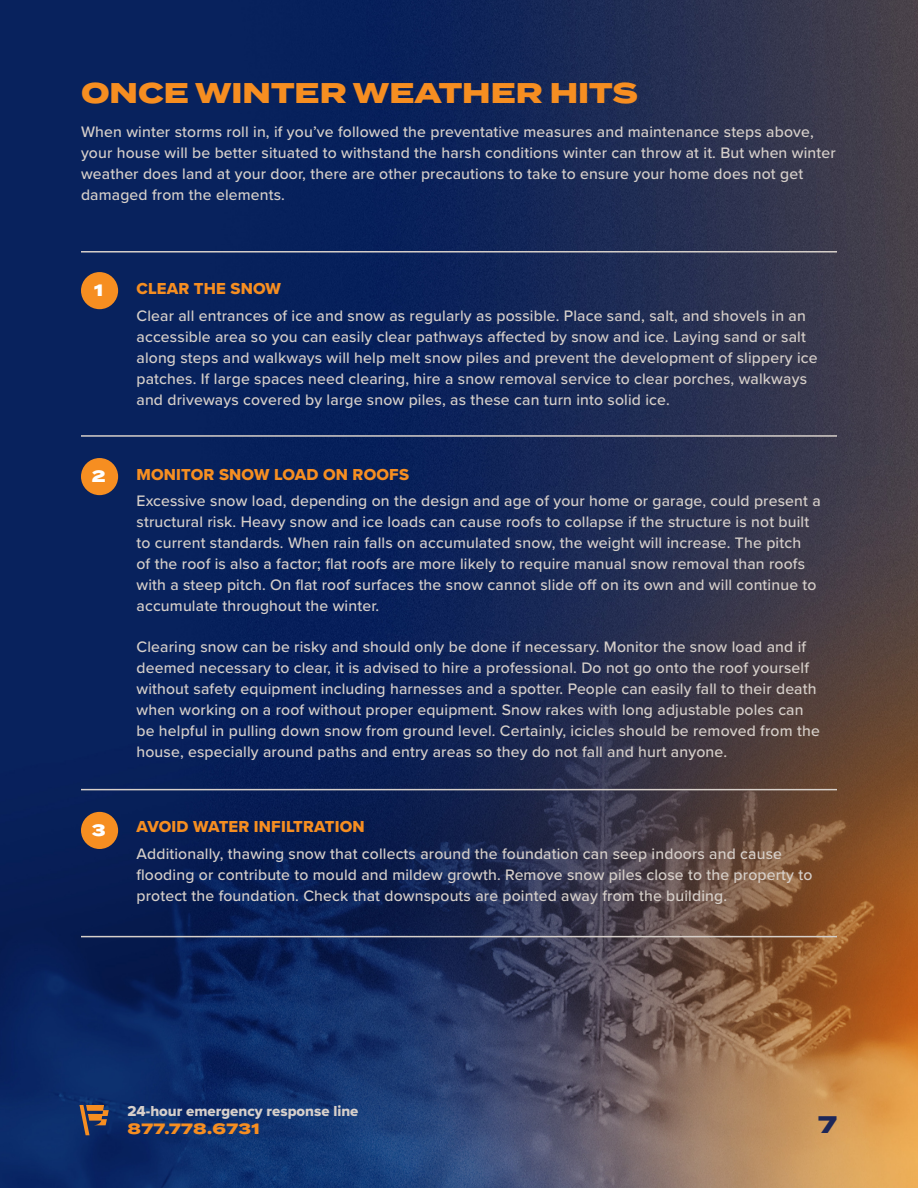
<style>
.page{position:relative;width:918px;height:1188px;background:#fff}
.page>*{position:absolute;margin:0;border:0;box-sizing:border-box;transform-origin:0 0}
.t1{font:800 28.5px "Termina";color:#f68e21}
.t2{font:800 24px "Termina";color:#1d2758}
.t3{font:16.5px "Proxima Nova Extrabld";letter-spacing:.01em;color:#f68e21}
.t4{font:800 16.5px "Termina";color:#fff}
.t5{font:500 15.75px/21px "Proxima Nova";letter-spacing:.01em;color:#d7d0ca}
.t6{font:15px "Proxima Nova Extrabld";color:#d7d0ca}
.t7{font:800 15px "Termina";letter-spacing:.02em;color:#f68e21}
</style>
<div class="page">
<img style="left:0;top:0;width:918px;height:1188px">
<svg style="left:80px;top:1105px;width:29px;height:30px"></svg>
<hr style="left:81px;top:251px;width:756px;height:2px;background:#d7d0ca">
<div style="left:81px;top:272px;width:37px;height:37px;background:#f68e21;border-radius:50%"></div>
<div style="left:81px;top:458px;width:37px;height:37px;background:#f68e21;border-radius:50%"></div>
<div style="left:81px;top:812px;width:37px;height:37px;background:#f68e21;border-radius:50%"></div>
<hr style="left:81px;top:435px;width:756px;height:2px;background:#d7d0ca">
<hr style="left:81px;top:936px;width:756px;height:1px;background:#d7d0ca">
<hr style="left:81px;top:789px;width:756px;height:1px;background:#d7d0ca">
<h1 class="t1" style="left:81px;top:72px;width:559px">ONCE WINTER WEATHER HITS</h1>
<p class="t5" style="left:81px;top:121px;width:756px">When winter storms roll in, if you’ve followed the preventative measures and maintenance steps above, your house will be better situated to withstand the harsh conditions winter can throw at it. But when winter weather does land at your door, there are other precautions to take to ensure your home does not get damaged from the elements.</p>
<p class="t4" style="left:94px;top:278px;width:10px">1</p>
<p class="t3" style="left:136px;top:277px;width:146px">CLEAR THE SNOW</p>
<p class="t5" style="left:136px;top:304px;width:683px">Clear all entrances of ice and snow as regularly as possible. Place sand, salt, and shovels in an accessible area so you can easily clear pathways affected by snow and ice. Laying sand or salt along steps and walkways will help melt snow piles and prevent the development of slippery ice patches. If large spaces need clearing, hire a snow removal service to clear porches, walkways and driveways covered by large snow piles, as these can turn into solid ice.</p>
<p class="t4" style="left:92px;top:464px;width:15px">2</p>
<p class="t3" style="left:136px;top:462px;width:274px">MONITOR SNOW LOAD ON ROOFS</p>
<p class="t5" style="left:136px;top:490px;width:686px">Excessive snow load, depending on the design and age of your home or garage, could present a structural risk. Heavy snow and ice loads can cause roofs to collapse if the structure is not built to current standards. When rain falls on accumulated snow, the weight will increase. The pitch<br>of the roof is also a factor; flat roofs are more likely to require manual snow removal than roofs with a steep pitch. On flat roof surfaces the snow cannot slide off on its own and will continue to accumulate throughout the winter.</p>
<p class="t5" style="left:136px;top:636px;width:685px">Clearing snow can be risky and should only be done if necessary. Monitor the snow load and if deemed necessary to clear, it is advised to hire a professional. Do not go onto the roof yourself without safety equipment including harnesses and a spotter. People can easily fall to their death when working on a roof without proper equipment. Snow rakes with long adjustable poles can be helpful in pulling down snow from ground level. Certainly, icicles should be removed from the house, especially around paths and entry areas so they do not fall and hurt anyone.</p>
<p class="t4" style="left:92px;top:817px;width:15px">3</p>
<p class="t3" style="left:136px;top:815px;width:230px">AVOID WATER INFILTRATION</p>
<p class="t5" style="left:136px;top:843px;width:677px">Additionally, thawing snow that collects around the foundation can seep indoors and cause flooding or contribute to mould and mildew growth. Remove snow piles close to the property to protect the foundation. Check that downspouts are pointed away from the building.</p>
<p class="t6" style="left:128px;top:1100px;width:233px">24-hour emergency response line</p>
<p class="t7" style="left:128px;top:1118px;width:134px">877.778.6731</p>
<h2 class="t2" style="left:818px;top:1106px;width:20px">7</h2>
</div>
